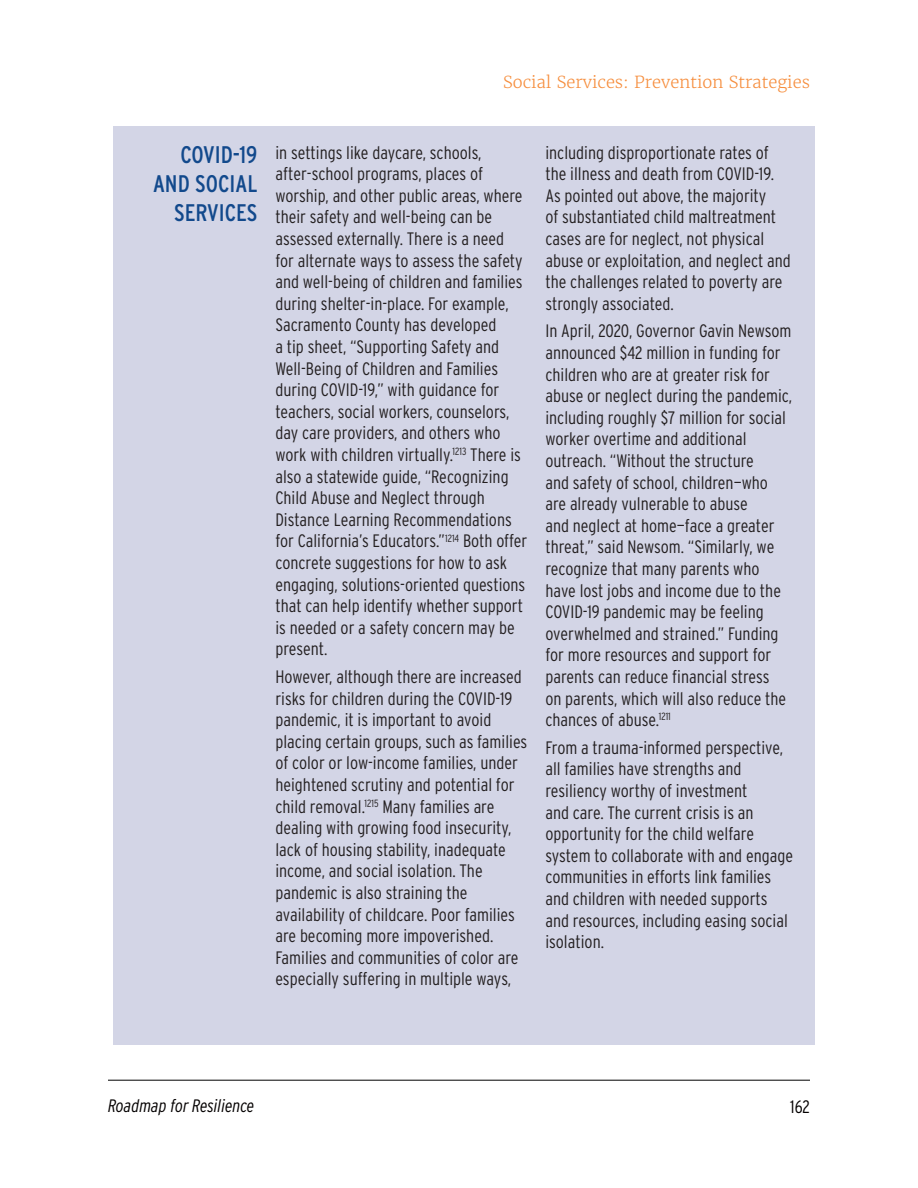
<style>
.page{position:relative;width:918px;height:1188px;background:#fff}
.page>*{position:absolute;margin:0;border:0;box-sizing:border-box;transform-origin:0 0}
.t1{font:24px/28.8px "Interstate Condensed";color:#12498c;text-align:right}
.Sidebar{font:300 18px/21.6px "Interstate Condensed";color:#231f20}
.t2{font:italic 300 18px "Interstate Condensed";color:#040101}
.t3{font:300 18px "Interstate Condensed";color:#040101}
.t4{font:300 16.5px "Merriweather";color:#f68d3c}
</style>
<div class="page">
<div style="left:113px;top:126px;width:144px;height:919px;background:#d3d5e6"></div>
<div style="left:257px;top:126px;width:558px;height:919px;background:#d3d5e6"></div>
<hr style="left:108px;top:1080px;width:702px;height:1px;background:#000">
<p class="t4" style="left:503px;top:72px;width:308px">Social Services: Prevention Strategies</p>
<h1 class="t1" style="left:153px;top:140px;width:106px">COVID-19<br>AND SOCIAL<br>SERVICES</h1>
<p class="Sidebar" style="left:275px;top:141px;width:254px">in settings like daycare, schools, after-school programs, places of worship, and other public areas, where their safety and well-being can be assessed externally. There is a need<br>for alternate ways to assess the safety and well-being of children and families during shelter-in-place. For example, Sacramento County has developed<br>a tip sheet, “Supporting Safety and Well-Being of Children and Families during COVID-19,” with guidance for teachers, social workers, counselors, day care providers, and others who work with children virtually.<sup>1213</sup> There is also a statewide guide, “Recognizing Child Abuse and Neglect through Distance Learning Recommendations for California’s Educators.”<sup>1214</sup> Both offer concrete suggestions for how to ask engaging, solutions-oriented questions that can help identify whether support is needed or a safety concern may be present.</p>
<p class="Sidebar" style="left:275px;top:666px;width:253px">However, although there are increased risks for children during the COVID-19 pandemic, it is important to avoid placing certain groups, such as families of color or low-income families, under heightened scrutiny and potential for child removal.<sup>1215</sup> Many families are dealing with growing food insecurity, lack of housing stability, inadequate income, and social isolation. The pandemic is also straining the availability of childcare. Poor families are becoming more impoverished.<br>Families and communities of color are especially suffering in multiple ways,</p>
<p class="Sidebar" style="left:545px;top:141px;width:247px">including disproportionate rates of the illness and death from COVID-19.<br>As pointed out above, the majority<br>of substantiated child maltreatment cases are for neglect, not physical abuse or exploitation, and neglect and the challenges related to poverty are strongly associated.</p>
<p class="Sidebar" style="left:545px;top:320px;width:248px">In April, 2020, Governor Gavin Newsom announced $42 million in funding for children who are at greater risk for abuse or neglect during the pandemic, including roughly $7 million for social worker overtime and additional outreach. “Without the structure<br>and safety of school, children—who are already vulnerable to abuse<br>and neglect at home—face a greater threat,” said Newsom. “Similarly, we recognize that many parents who have lost jobs and income due to the COVID-19 pandemic may be feeling overwhelmed and strained.” Funding for more resources and support for parents can reduce financial stress<br>on parents, which will also reduce the chances of abuse.<sup>1211</sup></p>
<p class="Sidebar" style="left:545px;top:737px;width:249px">From a trauma-informed perspective, all families have strengths and resiliency worthy of investment<br>and care. The current crisis is an opportunity for the child welfare system to collaborate with and engage communities in efforts link families and children with needed supports and resources, including easing social isolation.</p>
<p class="t2" style="left:108px;top:1096px;width:148px">Roadmap for Resilience</p>
<p class="t3" style="left:790px;top:1096px;width:21px">162</p>
</div>
